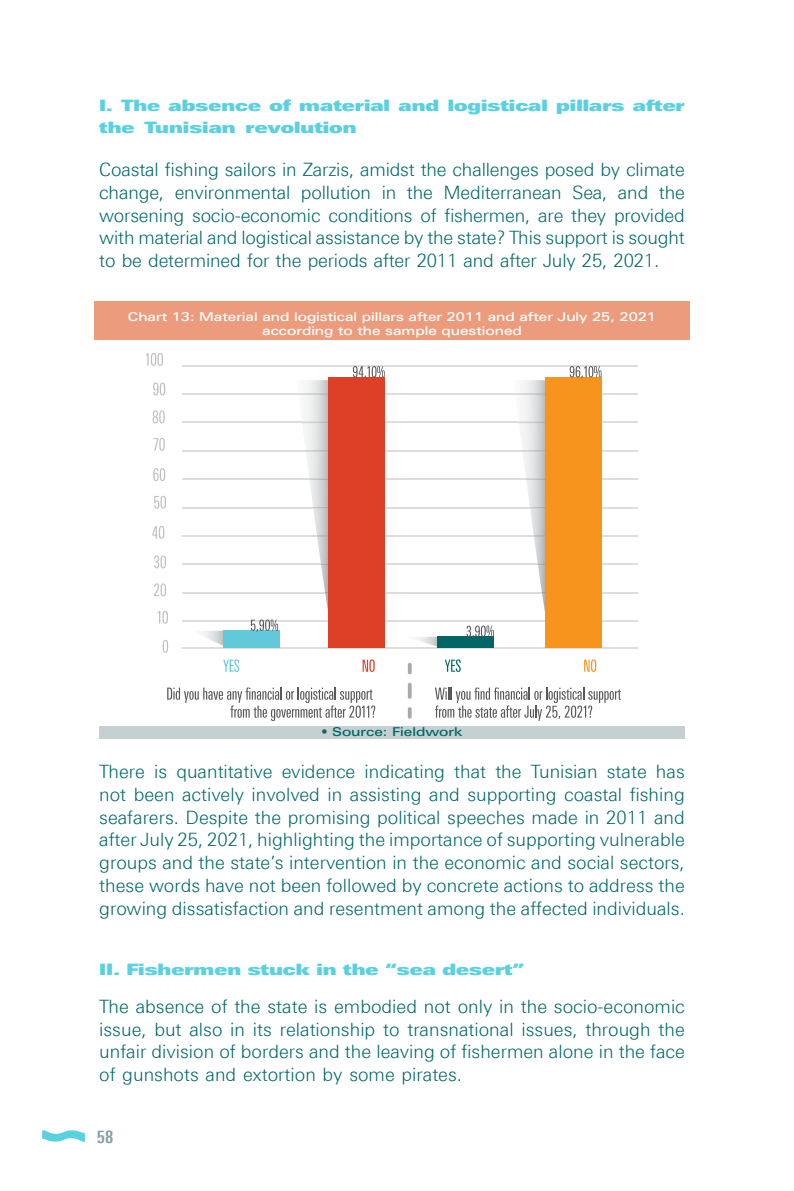
<style>
.page{position:relative;width:794px;height:1191px;background:#fff}
.page>*{position:absolute;margin:0;border:0;box-sizing:border-box;transform-origin:0 0}
.t1{font:300 18.38px/22.8px "Linotype Univers 330";color:#006868;text-align:justify}
.t2{font:700 17.5px "Linotype Univers 620 Cn";color:#84a0a2}
.t3{font:15.75px/22.8px "Linotype Univers 940 Ex X Black";color:#59d1e0}
.t4{font:500 12.25px/14px "Linotype Univers 540 Ex";color:#fff;text-align:center}
.t5{font:500 12.25px "Linotype Univers 540 Ex";color:#006868}
</style>
<div class="page">
<svg style="left:42px;top:1130px;width:43px;height:11px"></svg>
<div style="left:94px;top:302px;width:596px;height:38px;background:#ec9c7c"></div>
<div style="left:99px;top:726px;width:586px;height:13px;background:#c6d0d1"></div>
<hr style="left:183px;top:393px;width:455px;height:2px;background:#ddddde">
<hr style="left:183px;top:365px;width:455px;height:1px;background:#ddddde">
<hr style="left:183px;top:422px;width:455px;height:1px;background:#ddddde">
<hr style="left:183px;top:450px;width:455px;height:1px;background:#ddddde">
<hr style="left:183px;top:478px;width:455px;height:2px;background:#ddddde">
<hr style="left:183px;top:507px;width:455px;height:1px;background:#ddddde">
<hr style="left:183px;top:535px;width:455px;height:2px;background:#ddddde">
<hr style="left:183px;top:563px;width:455px;height:2px;background:#ddddde">
<hr style="left:183px;top:592px;width:455px;height:1px;background:#ddddde">
<hr style="left:183px;top:620px;width:455px;height:2px;background:#ddddde">
<hr style="left:183px;top:647px;width:455px;height:1px;background:#ddddde">
<img style="left:416px;top:637px;width:21px;height:10px">
<div style="left:437px;top:636px;width:57px;height:12px;background:#026666"></div>
<img style="left:296px;top:380px;width:32px;height:231px">
<img style="left:298px;top:393px;width:30px;height:2px">
<img style="left:302px;top:422px;width:26px;height:1px">
<svg style="left:305px;top:450px;width:23px;height:1px"></svg>
<img style="left:309px;top:478px;width:19px;height:2px">
<svg style="left:313px;top:507px;width:15px;height:1px"></svg>
<svg style="left:317px;top:535px;width:11px;height:2px"></svg>
<svg style="left:321px;top:563px;width:7px;height:2px"></svg>
<div style="left:328px;top:377px;width:57px;height:271px;background:#dd4026"></div>
<img style="left:202px;top:631px;width:21px;height:15px">
<div style="left:223px;top:630px;width:57px;height:18px;background:#61c9da"></div>
<img style="left:513px;top:380px;width:32px;height:232px">
<img style="left:515px;top:393px;width:30px;height:2px">
<img style="left:518px;top:422px;width:27px;height:1px">
<svg style="left:522px;top:450px;width:23px;height:1px"></svg>
<img style="left:526px;top:478px;width:19px;height:2px">
<svg style="left:530px;top:507px;width:15px;height:1px"></svg>
<svg style="left:534px;top:535px;width:11px;height:2px"></svg>
<svg style="left:537px;top:563px;width:8px;height:2px"></svg>
<div style="left:545px;top:377px;width:57px;height:271px;background:#f7941e"></div>
<svg style="left:158px;top:611px;width:10px;height:12px"></svg>
<svg style="left:163px;top:640px;width:5px;height:13px"></svg>
<svg style="left:154px;top:583px;width:12px;height:13px"></svg>
<svg style="left:154px;top:555px;width:12px;height:13px"></svg>
<svg style="left:152px;top:526px;width:12px;height:13px"></svg>
<svg style="left:154px;top:496px;width:12px;height:12px"></svg>
<svg style="left:153px;top:468px;width:12px;height:13px"></svg>
<svg style="left:153px;top:438px;width:12px;height:13px"></svg>
<svg style="left:153px;top:410px;width:12px;height:13px"></svg>
<svg style="left:153px;top:382px;width:12px;height:13px"></svg>
<svg style="left:146px;top:353px;width:17px;height:13px"></svg>
<svg style="left:353px;top:366px;width:32px;height:12px"></svg>
<svg style="left:466px;top:625px;width:28px;height:13px"></svg>
<svg style="left:251px;top:619px;width:27px;height:13px"></svg>
<svg style="left:569px;top:366px;width:32px;height:12px"></svg>
<svg style="left:167px;top:687px;width:208px;height:34px"></svg>
<svg style="left:435px;top:687px;width:186px;height:34px"></svg>
<svg style="left:408px;top:663px;width:4px;height:11px"></svg>
<svg style="left:408px;top:682px;width:4px;height:17px"></svg>
<svg style="left:408px;top:707px;width:4px;height:11px"></svg>
<svg style="left:223px;top:659px;width:16px;height:13px"></svg>
<svg style="left:362px;top:659px;width:13px;height:13px"></svg>
<svg style="left:445px;top:659px;width:16px;height:13px"></svg>
<svg style="left:584px;top:659px;width:12px;height:13px"></svg>
<p class="t3" style="left:99px;top:94px;width:587px">I. The absence of material and logistical pillars after the Tunisian revolution</p>
<p class="t1" style="left:99px;top:158px;width:587px">Coastal fishing sailors in Zarzis, amidst the challenges posed by climate change, environmental pollution in the Mediterranean Sea, and the worsening socio-economic conditions of fishermen, are they provided with material and logistical assistance by the state? This support is sought to be determined for the periods after 2011 and after July 25, 2021.</p>
<p class="t4" style="left:128px;top:309px;width:529px">Chart 13: Material and logistical pillars after 2011 and after July 25, 2021 according to the sample questioned</p>
<p class="t5" style="left:321px;top:724px;width:142px">• Source: Fieldwork</p>
<p class="t1" style="left:99px;top:760px;width:587px">There is quantitative evidence indicating that the Tunisian state has not been actively involved in assisting and supporting coastal fishing seafarers. Despite the promising political speeches made in 2011 and after July 25, 2021, highlighting the importance of supporting vulnerable groups and the state’s intervention in the economic and social sectors, these words have not been followed by concrete actions to address the growing dissatisfaction and resentment among the affected individuals.</p>
<p class="t3" style="left:99px;top:958px;width:426px">II. Fishermen stuck in the “sea desert”</p>
<p class="t1" style="left:99px;top:994px;width:587px">The absence of the state is embodied not only in the socio-economic issue, but also in its relationship to transnational issues, through the unfair division of borders and the leaving of fishermen alone in the face of gunshots and extortion by some pirates.</p>
<p class="t2" style="left:97px;top:1126px;width:18px">58</p>
</div>
